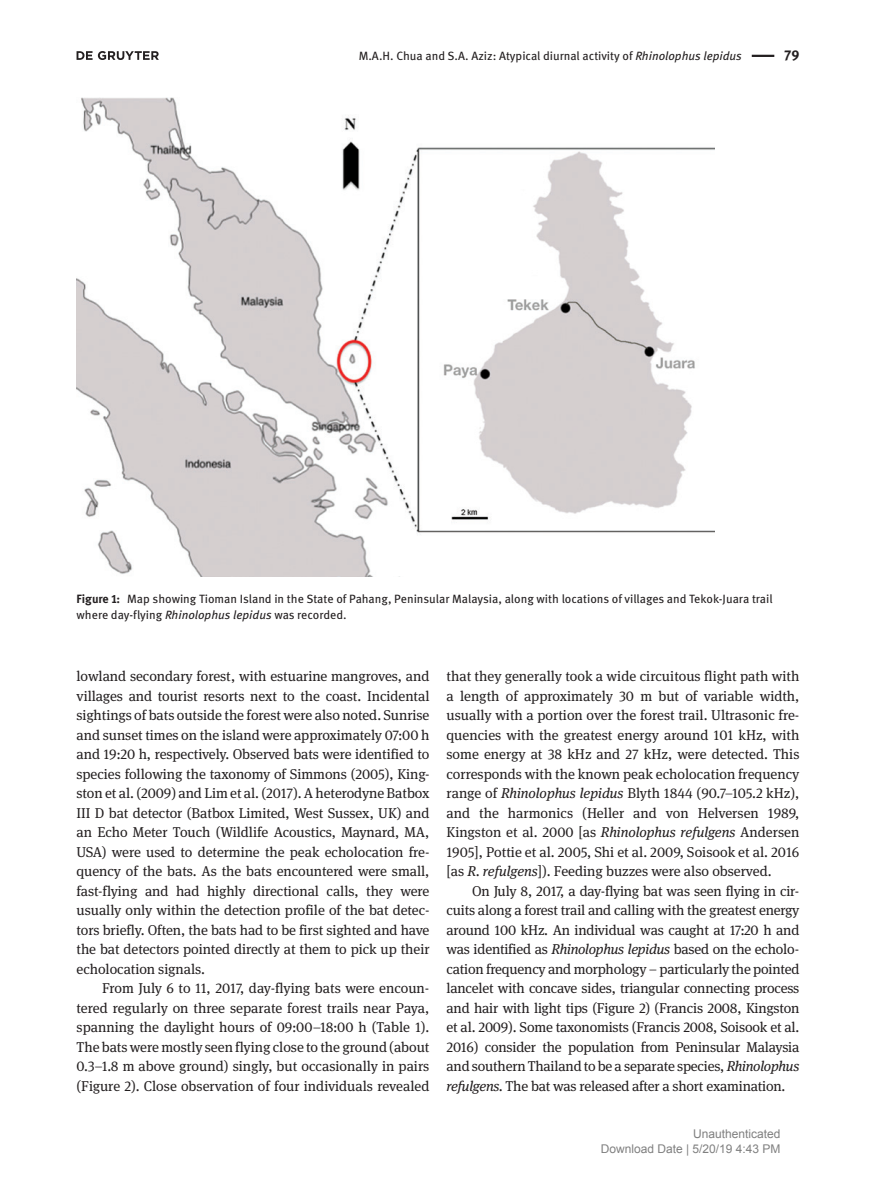
<style>
.page{position:relative;width:893px;height:1191px;background:#fff}
.page>*{position:absolute;margin:0;border:0;box-sizing:border-box;transform-origin:0 0}
.t1{font:14.25px/19.5px "DG Meta Serif Science";letter-spacing:-.005em;color:#231f20;text-align:justify}
.t2{font:700 14.25px "DG Meta Science";color:#231f20}
.t3{font:12px/16.5px "DG Meta Science";color:#231f20}
.t4{font:12px/15px "Arial";color:#808080;text-align:right}
.s1{font-style:italic}
.s2{font-weight:700}
</style>
<div class="page">
<hr style="left:752px;top:55px;width:22px;height:2px;background:#231f20">
<img style="left:77px;top:98px;width:637px;height:478px">
<svg style="left:77px;top:51px;width:82px;height:9px"></svg>
<p class="t3" style="left:359px;top:47px;width:385px">M.A.H. Chua and S.A. Aziz: Atypical diurnal activity of <span class="s1">Rhinolophus lepidus</span></p>
<p class="t2" style="left:784px;top:44px;width:17px">79</p>
<p class="t3" style="left:77px;top:590px;width:698px"><span class="s2">Figure 1:</span> Map showing Tioman Island in the State of Pahang, Peninsular Malaysia, along with locations of villages and Tekok-Juara trail where day-flying <span class="s1">Rhinolophus lepidus</span> was recorded.</p>
<p class="t1" style="left:77px;top:666px;width:354px">lowland secondary forest, with estuarine mangroves, and villages and tourist resorts next to the coast. Incidental sightings of bats outside the forest were also noted. Sunrise and sunset times on the island were approximately 07:00 h and 19:20 h, respectively. Observed bats were identified to species following the taxonomy of Simmons (2005), King&shy;ston et al. (2009) and Lim et al. (2017). A heterodyne Batbox III D bat detector (Batbox Limited, West Sussex, UK) and an Echo Meter Touch (Wildlife Acoustics, Maynard, MA, USA) were used to determine the peak echolocation fre&shy;quency of the bats. As the bats encountered were small, fast-flying and had highly directional calls, they were usually only within the detection profile of the bat detec&shy;tors briefly. Often, the bats had to be first sighted and have the bat detectors pointed directly at them to pick up their echolocation signals.</p>
<p class="t1" style="left:77px;top:978px;width:354px;text-indent:26px">From July 6 to 11, 2017, day-flying bats were encoun&shy;tered regularly on three separate forest trails near Paya, spanning the daylight hours of 09:00–18:00 h (Table 1).<br>The bats were mostly seen flying close to the ground (about 0.3–1.8 m above ground) singly, but occasionally in pairs (Figure 2). Close observation of four individuals revealed</p>
<p class="t1" style="left:446px;top:666px;width:354px">that they generally took a wide circuitous flight path with a length of approximately 30 m but of variable width, usually with a portion over the forest trail. Ultrasonic fre&shy;quencies with the greatest energy around 101 kHz, with some energy at 38 kHz and 27 kHz, were detected. This corresponds with the known peak echolocation frequency range of <span class="s1">Rhinolophus lepidus</span> Blyth 1844 (90.7–105.2 kHz), and the harmonics (Heller and von Helversen 1989, Kingston et al. 2000 [as <span class="s1">Rhinolophus refulgens</span> Andersen 1905], Pottie et al. 2005, Shi et al. 2009, Soisook et al. 2016 [as <span class="s1">R. refulgens</span>]). Feeding buzzes were also observed.</p>
<p class="t1" style="left:446px;top:880px;width:354px;text-indent:26px">On July 8, 2017, a day-flying bat was seen flying in cir&shy;cuits along a forest trail and calling with the greatest energy around 100 kHz. An individual was caught at 17:20 h and was identified as <span class="s1">Rhinolophus lepidus</span> based on the echolo&shy;cation frequency and morphology – particularly the pointed lancelet with concave sides, triangular connecting process and hair with light tips (Figure 2) (Francis 2008, Kingston et al. 2009). Some taxonomists (Francis 2008, Soisook et al.<br>2016) consider the population from Peninsular Malaysia and southern Thailand to be a separate species, <span class="s1">Rhinolophus refulgens.</span> The bat was released after a short examination.</p>
<p class="t4" style="left:601px;top:1127px;width:181px">Unauthenticated<br>Download Date | 5/20/19 4:43 PM</p>
</div>
